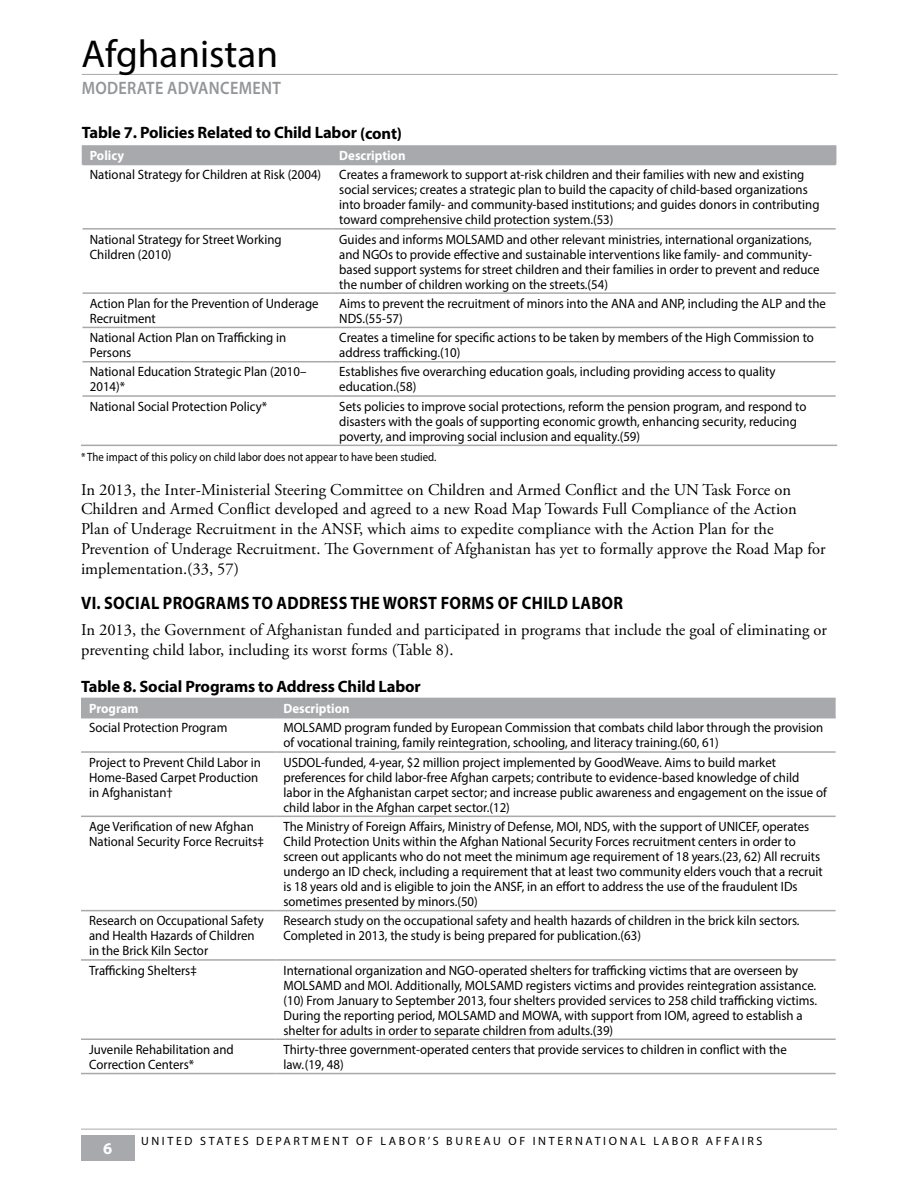
<style>
.page{position:relative;width:918px;height:1188px;background:#fff}
.page>*{position:absolute;margin:0;border:0;box-sizing:border-box;transform-origin:0 0}
.t1{font:39px "Myriad Pro";color:#000}
.H1-MAIN_HEADS{font:700 18px "Myriad Pro";letter-spacing:.02em;color:#000;scale:.9 1}
.t2{font:600 18px "Myriad Pro";letter-spacing:.02em;color:#939598;scale:.9 1}
.t3{font:16.5px/19.8px "Adobe Garamond Pro";color:#000}
.TABLE_TITLES{font:700 16.5px "Myriad Pro";letter-spacing:-.01em;color:#000}
.t4{font:700 16.5px "Myriad Pro";color:#fff}
.TABLE_TEXT{font:13.5px/15px "Myriad Pro";color:#000;scale:.95 1}
.TABLE_TEXT-2{font:700 13.5px "Myriad Pro";color:#fff;scale:.95 1}
.TABLE_SOURCES{font:12px "Myriad Pro";color:#000;scale:.9 1}
.TABLE_SOURCES-2{font:12px "Myriad Pro";letter-spacing:.22em;color:#000}
</style>
<div class="page">
<div style="left:81px;top:1136px;width:53px;height:25px;background:#a7a9ac"></div>
<hr style="left:81px;top:1129px;width:756px;height:1px;background:#a7a9ac">
<hr style="left:82px;top:74px;width:756px;height:1px;background:#a7a9ac">
<div style="left:82px;top:145px;width:754px;height:19px;background:#a7a9ac"></div>
<hr style="left:82px;top:164px;width:249px;height:1px;background:#a7a9ac">
<hr style="left:331px;top:164px;width:505px;height:1px;background:#a7a9ac">
<hr style="left:82px;top:228px;width:249px;height:2px;background:#a7a9ac">
<hr style="left:331px;top:228px;width:505px;height:2px;background:#a7a9ac">
<hr style="left:82px;top:292px;width:249px;height:2px;background:#a7a9ac">
<hr style="left:331px;top:292px;width:505px;height:2px;background:#a7a9ac">
<hr style="left:82px;top:327px;width:249px;height:1px;background:#a7a9ac">
<hr style="left:331px;top:327px;width:505px;height:1px;background:#a7a9ac">
<hr style="left:82px;top:361px;width:249px;height:1px;background:#a7a9ac">
<hr style="left:331px;top:361px;width:505px;height:1px;background:#a7a9ac">
<hr style="left:82px;top:395px;width:249px;height:2px;background:#a7a9ac">
<hr style="left:331px;top:395px;width:505px;height:2px;background:#a7a9ac">
<hr style="left:81px;top:445px;width:250px;height:1px;background:#a7a9ac">
<hr style="left:331px;top:445px;width:506px;height:1px;background:#a7a9ac">
<div style="left:81px;top:699px;width:755px;height:18px;background:#a7a9ac"></div>
<hr style="left:81px;top:698px;width:194px;height:1px;background:#a7a9ac">
<hr style="left:275px;top:698px;width:561px;height:1px;background:#a7a9ac">
<hr style="left:81px;top:717px;width:194px;height:1px;background:#a7a9ac">
<hr style="left:275px;top:717px;width:561px;height:1px;background:#a7a9ac">
<hr style="left:81px;top:751px;width:194px;height:2px;background:#a7a9ac">
<hr style="left:275px;top:751px;width:561px;height:2px;background:#a7a9ac">
<hr style="left:81px;top:816px;width:194px;height:1px;background:#a7a9ac">
<hr style="left:275px;top:816px;width:561px;height:1px;background:#a7a9ac">
<hr style="left:81px;top:910px;width:194px;height:1px;background:#a7a9ac">
<hr style="left:275px;top:910px;width:561px;height:1px;background:#a7a9ac">
<hr style="left:81px;top:959px;width:194px;height:2px;background:#a7a9ac">
<hr style="left:275px;top:959px;width:561px;height:2px;background:#a7a9ac">
<hr style="left:81px;top:1038px;width:194px;height:2px;background:#a7a9ac">
<hr style="left:275px;top:1038px;width:561px;height:2px;background:#a7a9ac">
<hr style="left:81px;top:1073px;width:194px;height:1px;background:#a7a9ac">
<hr style="left:275px;top:1073px;width:561px;height:1px;background:#a7a9ac">
<h1 class="t1" style="left:82px;top:30px;width:198px">Afghanistan</h1>
<h2 class="t2" style="left:82px;top:77px;width:223px">MODERATE ADVANCEMENT</h2>
<h4 class="TABLE_TITLES" style="left:82px;top:122px;width:322px">Table 7. Policies Related to Child Labor (cont)</h4>
<p class="TABLE_TEXT-2" style="left:90px;top:147px;width:38px">Policy</p>
<p class="TABLE_TEXT-2" style="left:339px;top:147px;width:71px">Description</p>
<p class="TABLE_TEXT" style="left:90px;top:167px;width:245px">National Strategy for Children at Risk (2004)</p>
<p class="TABLE_TEXT" style="left:339px;top:167px;width:507px">Creates a framework to support at-risk children and their families with new and existing social services; creates a strategic plan to build the capacity of child-based organizations into broader family- and community-based institutions; and guides donors in contributing toward comprehensive child protection system.(53)</p>
<p class="TABLE_TEXT" style="left:90px;top:231px;width:204px">National Strategy for Street Working<br>Children (2010)</p>
<p class="TABLE_TEXT" style="left:339px;top:231px;width:507px">Guides and informs MOLSAMD and other relevant ministries, international organizations, and NGOs to provide effective and sustainable interventions like family- and community&shy;based support systems for street children and their families in order to prevent and reduce the number of children working on the streets.(54)</p>
<p class="TABLE_TEXT" style="left:90px;top:296px;width:242px">Action Plan for the Prevention of Underage<br>Recruitment</p>
<p class="TABLE_TEXT" style="left:339px;top:296px;width:514px">Aims to prevent the recruitment of minors into the ANA and ANP, including the ALP and the<br>NDS.(55-57)</p>
<p class="TABLE_TEXT" style="left:90px;top:330px;width:208px">National Action Plan on Trafficking in<br>Persons</p>
<p class="TABLE_TEXT" style="left:339px;top:330px;width:501px">Creates a timeline for specific actions to be taken by members of the High Commission to address trafficking.(10)</p>
<p class="TABLE_TEXT" style="left:90px;top:364px;width:229px">National Education Strategic Plan (2010–<br>2014)*</p>
<p class="TABLE_TEXT" style="left:339px;top:364px;width:461px">Establishes five overarching education goals, including providing access to quality education.(58)</p>
<p class="TABLE_TEXT" style="left:90px;top:399px;width:188px">National Social Protection Policy*</p>
<p class="TABLE_TEXT" style="left:339px;top:399px;width:493px">Sets policies to improve social protections, reform the pension program, and respond to disasters with the goals of supporting economic growth, enhancing security, reducing poverty, and improving social inclusion and equality.(59)</p>
<p class="TABLE_SOURCES" style="left:81px;top:450px;width:396px">* The impact of this policy on child labor does not appear to have been studied.</p>
<p class="t3" style="left:81px;top:480px;width:746px">In 2013, the Inter-Ministerial Steering Committee on Children and Armed Conflict and the UN Task Force on Children and Armed Conflict developed and agreed to a new Road Map Towards Full Compliance of the Action Plan of Underage Recruitment in the ANSF, which aims to expedite compliance with the Action Plan for the Prevention of Underage Recruitment. The Government of Afghanistan has yet to formally approve the Road Map for implementation.(33, 57)</p>
<h2 class="H1-MAIN_HEADS" style="left:81px;top:591px;width:604px">VI. SOCIAL PROGRAMS TO ADDRESS THE WORST FORMS OF CHILD LABOR</h2>
<p class="t3" style="left:81px;top:621px;width:748px">In 2013, the Government of Afghanistan funded and participated in programs that include the goal of eliminating or preventing child labor, including its worst forms (Table 8).</p>
<h4 class="TABLE_TITLES" style="left:81px;top:675px;width:341px">Table 8. Social Programs to Address Child Labor</h4>
<p class="TABLE_TEXT-2" style="left:89px;top:700px;width:54px">Program</p>
<p class="TABLE_TEXT-2" style="left:284px;top:700px;width:71px">Description</p>
<p class="TABLE_TEXT" style="left:89px;top:720px;width:147px">Social Protection Program</p>
<p class="TABLE_TEXT" style="left:284px;top:720px;width:570px">MOLSAMD program funded by European Commission that combats child labor through the provision of vocational training, family reintegration, schooling, and literacy training.(60, 61)</p>
<p class="TABLE_TEXT" style="left:89px;top:755px;width:182px">Project to Prevent Child Labor in<br>Home-Based Carpet Production in Afghanistan†</p>
<p class="TABLE_TEXT" style="left:284px;top:755px;width:574px">USDOL-funded, 4-year, $2 million project implemented by GoodWeave. Aims to build market preferences for child labor-free Afghan carpets; contribute to evidence-based knowledge of child labor in the Afghanistan carpet sector; and increase public awareness and engagement on the issue of child labor in the Afghan carpet sector.(12)</p>
<p class="TABLE_TEXT" style="left:89px;top:819px;width:185px">Age Verification of new Afghan<br>National Security Force Recruits‡</p>
<p class="TABLE_TEXT" style="left:284px;top:819px;width:569px">The Ministry of Foreign Affairs, Ministry of Defense, MOI, NDS, with the support of UNICEF, operates Child Protection Units within the Afghan National Security Forces recruitment centers in order to screen out applicants who do not meet the minimum age requirement of 18 years.(23, 62) All recruits undergo an ID check, including a requirement that at least two community elders vouch that a recruit is 18 years old and is eligible to join the ANSF, in an effort to address the use of the fraudulent IDs sometimes presented by minors.(50)</p>
<p class="TABLE_TEXT" style="left:89px;top:913px;width:185px">Research on Occupational Safety and Health Hazards of Children in the Brick Kiln Sector</p>
<p class="TABLE_TEXT" style="left:284px;top:913px;width:545px">Research study on the occupational safety and health hazards of children in the brick kiln sectors.<br>Completed in 2013, the study is being prepared for publication.(63)</p>
<p class="TABLE_TEXT" style="left:89px;top:962px;width:115px">Trafficking Shelters‡</p>
<p class="TABLE_TEXT" style="left:284px;top:962px;width:563px">International organization and NGO-operated shelters for trafficking victims that are overseen by MOLSAMD and MOI. Additionally, MOLSAMD registers victims and provides reintegration assistance. (10) From January to September 2013, four shelters provided services to 258 child trafficking victims.<br>During the reporting period, MOLSAMD and MOWA, with support from IOM, agreed to establish a shelter for adults in order to separate children from adults.(39)</p>
<p class="TABLE_TEXT" style="left:89px;top:1042px;width:154px">Juvenile Rehabilitation and<br>Correction Centers*</p>
<p class="TABLE_TEXT" style="left:284px;top:1042px;width:531px">Thirty-three government-operated centers that provide services to children in conflict with the law.(19, 48)</p>
<p class="t4" style="left:103px;top:1138px;width:11px">6</p>
<p class="TABLE_SOURCES-2" style="left:141px;top:1133px;width:623px">UNITED STATES DEPARTMENT OF LABOR’S BUREAU OF INTERNATIONAL LABOR AFFAIRS</p>
</div>
